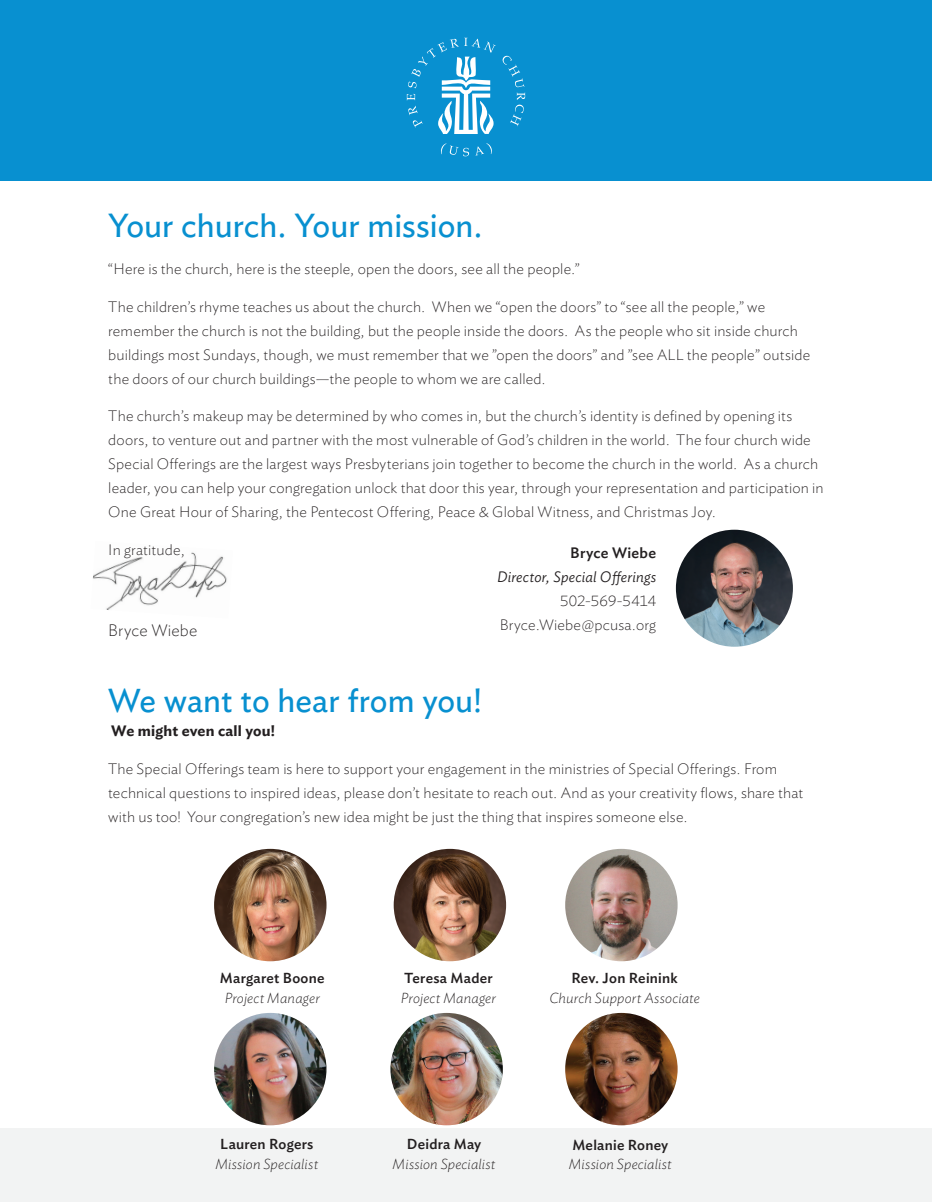
<style>
.page{position:relative;width:932px;height:1202px;background:#fff}
.page>*{position:absolute;margin:0;border:0;box-sizing:border-box;transform-origin:0 0}
.t1{font:33px "Ideal Sans";color:#0890d0}
.t2{font:200 16.5px "Ideal Sans";letter-spacing:.01em;color:#231f20}
.t3{font:200 15px/24px "Ideal Sans";letter-spacing:.01em;color:#231f20}
.t4{font:italic 300 15px "Ideal Sans";letter-spacing:.015em;color:#231f20}
.t5{font:600 15px "Ideal Sans";letter-spacing:.015em;color:#231f20}
.t6{font:500 15px "Ideal Sans";letter-spacing:.02em;color:#231f20}
.t7{font:italic 200 14.4px "Ideal Sans";letter-spacing:.015em;color:#231f20}
.t8{font:500 14.4px "Ideal Sans";letter-spacing:.015em;color:#231f20}
</style>
<div class="page">
<div style="left:0;top:1128px;width:932px;height:74px;background:#f2f3f3"></div>
<div style="left:0;top:0;width:932px;height:181px;background:#0890d0"></div>
<svg style="left:407px;top:38px;width:88px;height:96px"></svg>
<svg style="left:502px;top:56px;width:23px;height:70px"></svg>
<svg style="left:441px;top:143px;width:28px;height:13px"></svg>
<svg style="left:475px;top:143px;width:17px;height:13px"></svg>
<img style="left:93px;top:552px;width:134px;height:58px">
<img style="left:676px;top:530px;width:117px;height:116px;border-radius:58px">
<img style="left:390px;top:1012px;width:113px;height:113px;border-radius:56px">
<img style="left:214px;top:1012px;width:112px;height:113px;border-radius:56px">
<img style="left:565px;top:849px;width:112px;height:112px;border-radius:56px">
<img style="left:393px;top:849px;width:113px;height:112px;border-radius:56px">
<img style="left:214px;top:849px;width:112px;height:112px;border-radius:56px">
<img style="left:565px;top:1012px;width:112px;height:113px;border-radius:56px">
<h1 class="t1" style="left:108px;top:200px;width:376px">Your church. Your mission.</h1>
<p class="t3" style="left:108px;top:255px;width:473px">“Here is the church, here is the steeple, open the doors, see all the people.”</p>
<p class="t3" style="left:108px;top:293px;width:703px">The children’s rhyme teaches us about the church. When we “open the doors” to “see all the people,” we remember the church is not the building, but the people inside the doors. As the people who sit inside church buildings most Sundays, though, we must remember that we ”open the doors” and ”see ALL the people” outside the doors of our church buildings—the people to whom we are called.</p>
<p class="t3" style="left:108px;top:402px;width:717px">The church’s makeup may be determined by who comes in, but the church’s identity is defined by opening its doors, to venture out and partner with the most vulnerable of God’s children in the world. The four church wide Special Offerings are the largest ways Presbyterians join together to become the church in the world. As a church leader, you can help your congregation unlock that door this year, through your representation and participation in One Great Hour of Sharing, the Pentecost Offering, Peace &amp; Global Witness, and Christmas Joy.</p>
<p class="t3" style="left:108px;top:536px;width:78px">In gratitude,</p>
<p class="t6" style="left:570px;top:541px;width:87px">Bryce Wiebe</p>
<p class="t4" style="left:497px;top:565px;width:160px">Director, Special Offerings</p>
<p class="t3" style="left:499px;top:587px;width:158px;text-align:right">502-569-5414<br>Bryce.Wiebe@pcusa.org</p>
<p class="t2" style="left:108px;top:617px;width:90px">Bryce Wiebe</p>
<h1 class="t1" style="left:108px;top:675px;width:375px">We want to hear from you!</h1>
<p class="t5" style="left:111px;top:719px;width:165px">We might even call you!</p>
<p class="t3" style="left:108px;top:755px;width:696px">The Special Offerings team is here to support your engagement in the ministries of Special Offerings. From technical questions to inspired ideas, please don’t hesitate to reach out. And as your creativity flows, share that with us too! Your congregation’s new idea might be just the thing that inspires someone else.</p>
<p class="t8" style="left:220px;top:967px;width:106px">Margaret Boone</p>
<p class="t7" style="left:225px;top:986px;width:96px">Project Manager</p>
<p class="t8" style="left:220px;top:1133px;width:95px">Lauren Rogers</p>
<p class="t7" style="left:215px;top:1152px;width:104px">Mission Specialist</p>
<p class="t8" style="left:404px;top:967px;width:90px">Teresa Mader</p>
<p class="t7" style="left:401px;top:986px;width:96px">Project Manager</p>
<p class="t8" style="left:407px;top:1133px;width:76px">Deidra May</p>
<p class="t7" style="left:392px;top:1152px;width:104px">Mission Specialist</p>
<p class="t8" style="left:571px;top:967px;width:108px">Rev. Jon Reinink</p>
<p class="t7" style="left:549px;top:986px;width:152px">Church Support Associate</p>
<p class="t8" style="left:572px;top:1133px;width:97px">Melanie Roney</p>
<p class="t7" style="left:569px;top:1152px;width:104px">Mission Specialist</p>
</div>
